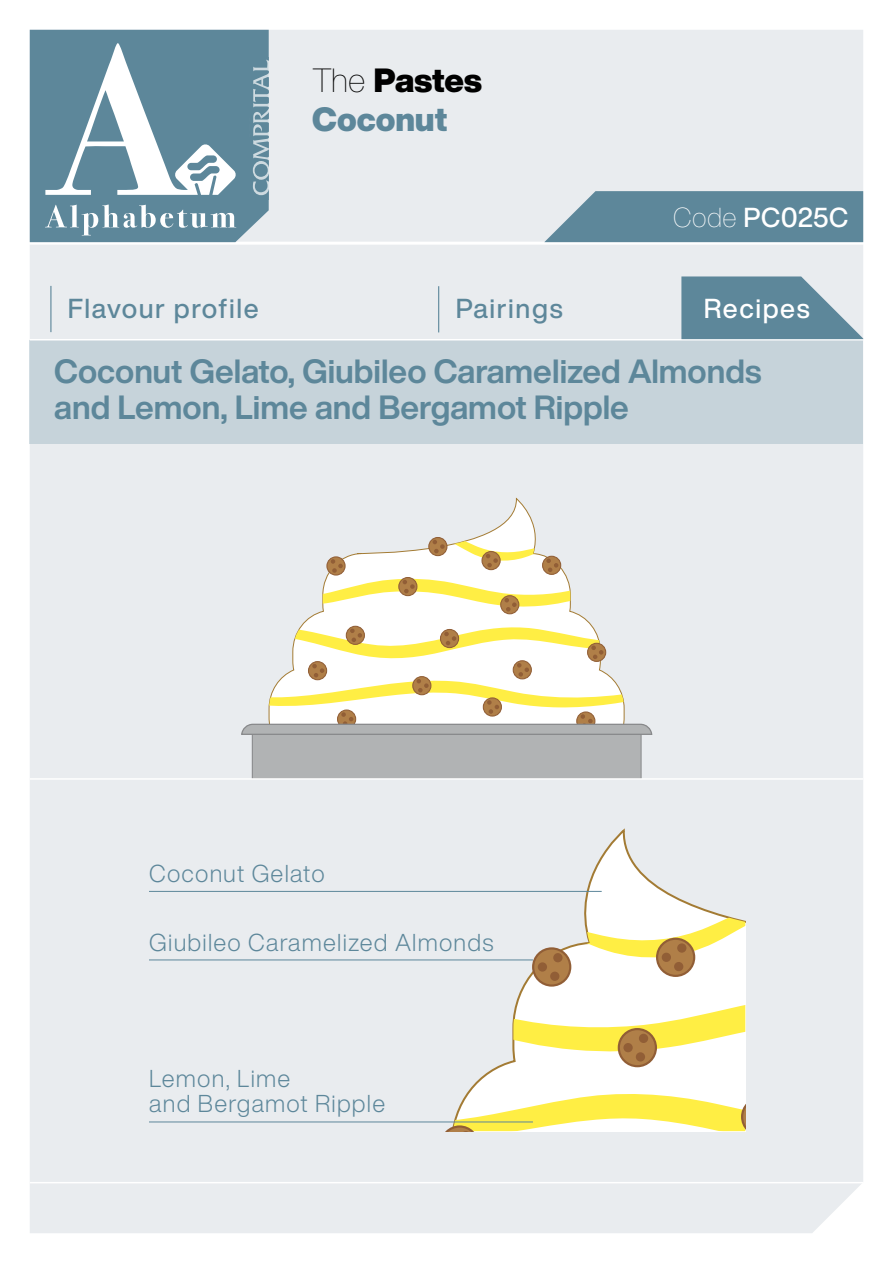
<style>
.page{position:relative;width:893px;height:1263px;background:#fff}
.page>*{position:absolute;margin:0;border:0;box-sizing:border-box;transform-origin:0 0}
.t1{font:700 33px/36px "Helvetica Now Display";color:#5d879a}
.t2{font:900 33px/39px "Helvetica Now Display";color:#5d879a}
.t3{font:500 27px "Helvetica Now Display";letter-spacing:.06em;color:#5d879a}
.t4{font:500 27px "Helvetica Now Display";letter-spacing:.05em;color:#fff}
.t5{font:300 24px/24.6px "Helvetica Now Display";letter-spacing:.05em;color:#5d879a}
.s1{font-weight:100;color:#000}
.s2{color:#000}
.s3{font-weight:100}
</style>
<div class="page">
<div style="left:30px;top:30px;width:833px;height:1203px;background:#e9ecef"></div>
<div style="left:30px;top:340px;width:833px;height:104px;background:#c6d3da"></div>
<hr style="left:20px;top:242px;width:873px;height:3px;background:#fff">
<hr style="left:30px;top:1182px;width:833px;height:1px;background:#fff">
<hr style="left:30px;top:339px;width:833px;height:1px;background:#fff">
<svg style="left:268px;top:492px;width:357px;height:133px"></svg>
<svg style="left:501px;top:596px;width:18px;height:18px"></svg>
<div style="left:500px;top:595px;width:19px;height:19px;border:1px solid #915e36;border-radius:50%"></div>
<svg style="left:269px;top:533px;width:355px;height:78px"></svg>
<svg style="left:240px;top:625px;width:413px;height:153px"></svg>
<svg style="left:426px;top:818px;width:319px;height:313px"></svg>
<svg style="left:542px;top:900px;width:203px;height:62px"></svg>
<svg style="left:453px;top:987px;width:292px;height:67px"></svg>
<div style="left:619px;top:1029px;width:37px;height:37px;background:#b07f48;border-radius:50%"></div>
<div style="left:618px;top:1028px;width:39px;height:39px;border:2px solid #915e36;border-radius:50%"></div>
<div style="left:639px;top:1034px;width:9px;height:9px;background:#915e36;border-radius:50%"></div>
<div style="left:623px;top:1043px;width:10px;height:9px;background:#915e36;border-radius:50%"></div>
<div style="left:636px;top:1052px;width:9px;height:9px;background:#915e36;border-radius:50%"></div>
<div style="left:533px;top:948px;width:37px;height:37px;background:#b07f48;border-radius:50%"></div>
<div style="left:532px;top:947px;width:39px;height:40px;border:2px solid #915e36;border-radius:50%"></div>
<div style="left:553px;top:953px;width:9px;height:9px;background:#915e36;border-radius:50%"></div>
<div style="left:538px;top:962px;width:9px;height:10px;background:#915e36;border-radius:50%"></div>
<div style="left:550px;top:972px;width:9px;height:9px;background:#915e36;border-radius:50%"></div>
<div style="left:657px;top:939px;width:37px;height:37px;background:#b07f48;border-radius:50%"></div>
<div style="left:656px;top:938px;width:39px;height:39px;border:2px solid #915e36;border-radius:50%"></div>
<div style="left:677px;top:943px;width:9px;height:10px;background:#915e36;border-radius:50%"></div>
<div style="left:662px;top:953px;width:9px;height:9px;background:#915e36;border-radius:50%"></div>
<div style="left:674px;top:962px;width:9px;height:9px;background:#915e36;border-radius:50%"></div>
<svg style="left:440px;top:1090px;width:305px;height:42px"></svg>
<hr style="left:30px;top:778px;width:833px;height:2px;background:#fff">
<svg style="left:681px;top:276px;width:182px;height:63px;background:#7598a9"></svg>
<svg style="left:544px;top:191px;width:319px;height:51px;background:#688fa1"></svg>
<hr style="left:686px;top:286px;width:1px;height:46px;background:#5d879a">
<hr style="left:438px;top:286px;width:1px;height:46px;background:#5d879a">
<hr style="left:50px;top:286px;width:1px;height:46px;background:#5d879a">
<div style="left:30px;top:30px;width:239px;height:212px;background:#5d879a"></div>
<svg style="left:45px;top:204px;width:191px;height:31px"></svg>
<svg style="left:45px;top:43px;width:191px;height:152px"></svg>
<div style="left:250px;top:57px;width:19px;height:143px;background:#5d879a"></div>
<svg style="left:253px;top:60px;width:16px;height:135px"></svg>
<hr style="left:149px;top:891px;width:453px;height:1px;background:#5d879a">
<hr style="left:149px;top:959px;width:384px;height:1px;background:#5d879a">
<hr style="left:149px;top:1121px;width:384px;height:1px;background:#5d879a">
<p class="t2" style="left:312px;top:61px;width:171px"><span class="s1">The</span> <span class="s2">Pastes<br></span>Coconut</p>
<p class="t4" style="left:673px;top:199px;width:177px"><span class="s3">Code</span> PC025C</p>
<p class="t3" style="left:68px;top:290px;width:192px">Flavour profile</p>
<p class="t3" style="left:456px;top:290px;width:109px">Pairings</p>
<p class="t4" style="left:704px;top:290px;width:108px">Recipes</p>
<p class="t1" style="left:54px;top:353px;width:709px">Coconut Gelato, Giubileo Caramelized Almonds and Lemon, Lime and Bergamot Ripple</p>
<p class="t5" style="left:149px;top:861px;width:177px">Coconut Gelato</p>
<p class="t5" style="left:149px;top:930px;width:346px">Giubileo Caramelized Almonds</p>
<p class="t5" style="left:149px;top:1066px;width:237px">Lemon, Lime<br>and Bergamot Ripple</p>
</div>
